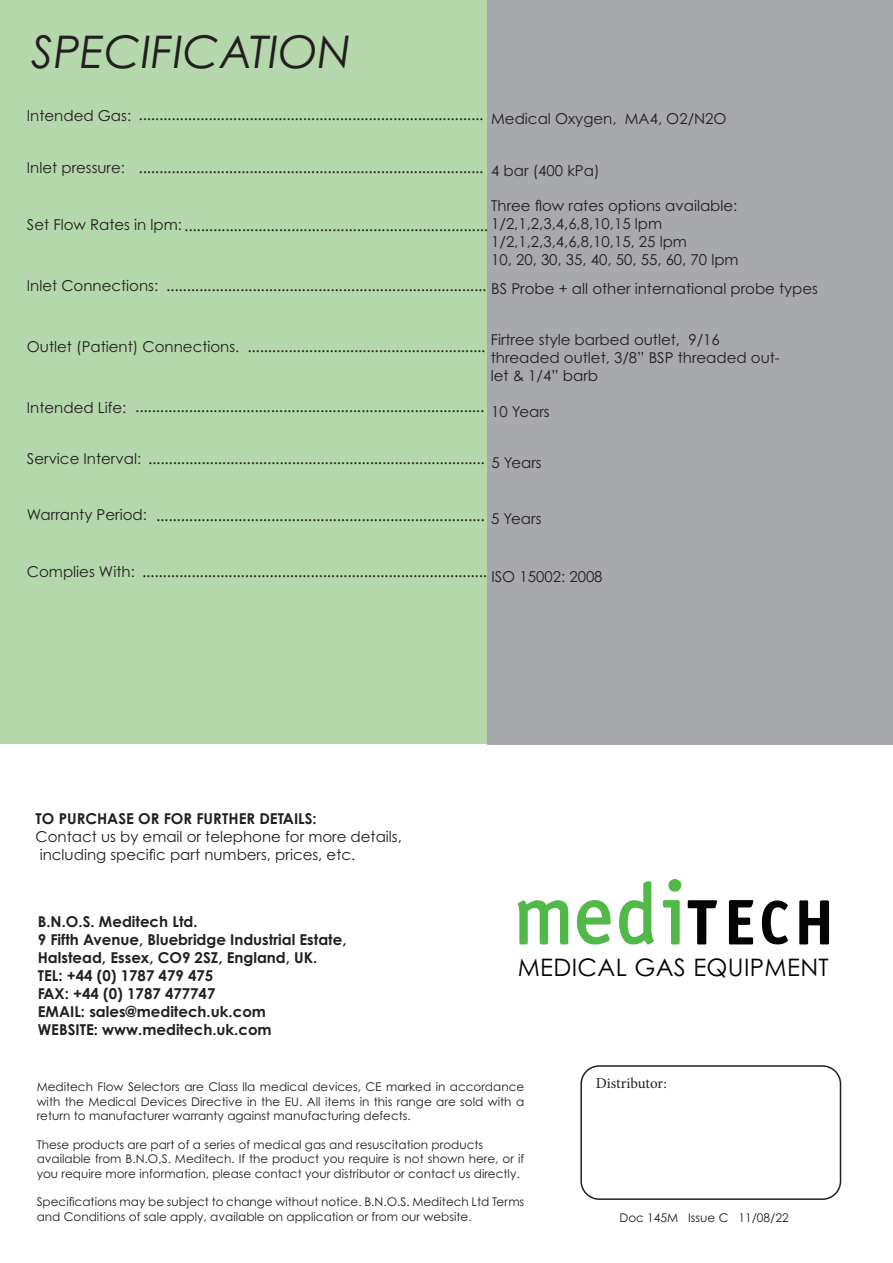
<style>
.page{position:relative;width:893px;height:1263px;background:#fff}
.page>*{position:absolute;margin:0;border:0;box-sizing:border-box;transform-origin:0 0}
.t1{font:75.45px "medi TECH";color:#51b948}
.t2{font:700 45px "Century Gothic Pro";color:#231f20}
.t3{font:italic 45px "Century Gothic Pro";color:#231f20}
.t4{font:24.15px "Century Gothic Pro";letter-spacing:.015em;color:#040503}
.t5{font:18px "Minion Pro";color:#231f20}
.t6{font:15px/18px "Century Gothic Pro";color:#231f20}
.t7{font:700 15px/18px "Century Gothic Pro";color:#231f20}
.t8{font:15px "Minion Pro";letter-spacing:-.005em;color:#231f20}
.t9{font:12px/14.4px "Century Gothic Pro";color:#231f20}
.s1{font-family:"Century Gothic Pro";font-size:15px}
.s2{color:#040503}
</style>
<div class="page">
<div style="left:0;top:0;width:544px;height:744px;background:#b5d7ac"></div>
<div style="left:488px;top:0;width:405px;height:744px;background:#a8a9ad"></div>
<div style="left:580px;top:1065px;width:261px;height:135px;border:2px solid #231f20;border-radius:18px"></div>
<h2 class="t3" style="left:31px;top:24px;width:321px">SPECIFICATION</h2>
<h2 class="t2" style="left:77px;top:53px;width:323px">SPECIFICATION</h2>
<p class="t5" style="left:27px;top:103px;width:701px"><span class="s1">Intended Gas:</span> .................................................................................... <sub>Medical</sub> <sub>Oxygen,</sub> <sub>MA4,</sub> <sub>O2/N2O</sub></p>
<p class="t5" style="left:27px;top:155px;width:574px"><span class="s1">Inlet pressure:</span> .................................................................................... <sub>4</sub> <sub>bar</sub> <sub>(400</sub> <sub>kPa)</sub></p>
<p class="t5" style="left:27px;top:214px;width:463px"><span class="s1">Set Flow Rates in lpm:</span> ..........................................................................</p>
<p class="t6" style="left:491px;top:196px;width:249px">Three flow rates options available:<br>1/2,1,2,3,4,6,8,10,15 lpm<br>1/2,1,2,3,4,6,8,10,15, 25 lpm<br>10, 20, 30, 35, 40, 50, 55, 60, 70 lpm</p>
<p class="t5" style="left:27px;top:273px;width:793px"><span class="s1">Inlet Connections:</span> .............................................................................. <sub>BS</sub> <sub>Probe</sub> <sub>+</sub> <sub>all</sub> <sub>other</sub> <sub>international</sub> <sub>probe</sub> <sub>types</sub></p>
<p class="t5" style="left:27px;top:335px;width:694px"><span class="s1">Outlet (Patient) Connections.</span> .......................................................... <sup>Firtree</sup> <sup>style</sup> <sup>barbed</sup> <sup>outlet,</sup> <sup>9/16</sup></p>
<p class="t6" style="left:491px;top:348px;width:291px">threaded outlet, 3/8” BSP threaded out&shy;let &amp; 1/4” barb</p>
<p class="t5" style="left:27px;top:395px;width:524px"><span class="s1">Intended Life:</span> ..................................................................................... <sub>10</sub> <sub>Years</sub></p>
<p class="t5" style="left:27px;top:446px;width:516px"><span class="s1">Service Interval:</span> .................................................................................. <sub>5</sub> <sub>Years</sub></p>
<p class="t5" style="left:27px;top:503px;width:516px"><span class="s1">Warranty Period:</span> ................................................................................ <sub>5</sub> <sub>Years</sub></p>
<p class="t5" style="left:27px;top:559px;width:577px"><span class="s1">Complies With:</span> .................................................................................... <sub>ISO</sub> <sub>15002:</sub> <sub>2008</sub></p>
<p class="t7" style="left:36px;top:809px;width:283px">TO PURCHASE OR FOR FURTHER DETAILS:</p>
<p class="t6" style="left:36px;top:827px;width:368px">Contact us by email or telephone for more details, including specific part numbers, prices, etc.</p>
<p class="t7" style="left:38px;top:912px;width:310px">B.N.O.S. Meditech Ltd.<br>9 Fifth Avenue, Bluebridge Industrial Estate,<br>Halstead, Essex, CO9 2SZ, England, UK.<br>TEL: +44 (0) 1787 479 475<br>FAX: +44 (0) 1787 477747<br>EMAIL: sales@meditech.uk.com<br>WEBSITE: www.meditech.uk.com</p>
<h1 class="t1" style="left:513px;top:879px;width:323px">medi<span class="s2">TECH</span></h1>
<h3 class="t4" style="left:518px;top:952px;width:313px">MEDICAL GAS EQUIPMENT</h3>
<p class="t9" style="left:37px;top:1079px;width:489px;text-align:justify">Meditech Flow Selectors are Class lla medical devices, CE marked in accordance with the Medical Devices Directive in the EU. All items in this range are sold with a return to manufacturer warranty against manufacturing defects.</p>
<p class="t9" style="left:37px;top:1137px;width:489px">These products are part of a series of medical gas and resuscitation products available from B.N.O,S. Meditech. If the product you require is not shown here, or if you require more information, please contact your distributor or contact us directly.</p>
<p class="t9" style="left:37px;top:1194px;width:489px">Specifications may be subject to change without notice. B.N.O.S. Meditech Ltd Terms and Conditions of sale apply, available on application or from our website.</p>
<p class="t8" style="left:596px;top:1073px;width:73px">Distributor:</p>
<p class="t9" style="left:619px;top:1210px;width:171px">Doc 145M Issue C 11/08/22</p>
</div>
